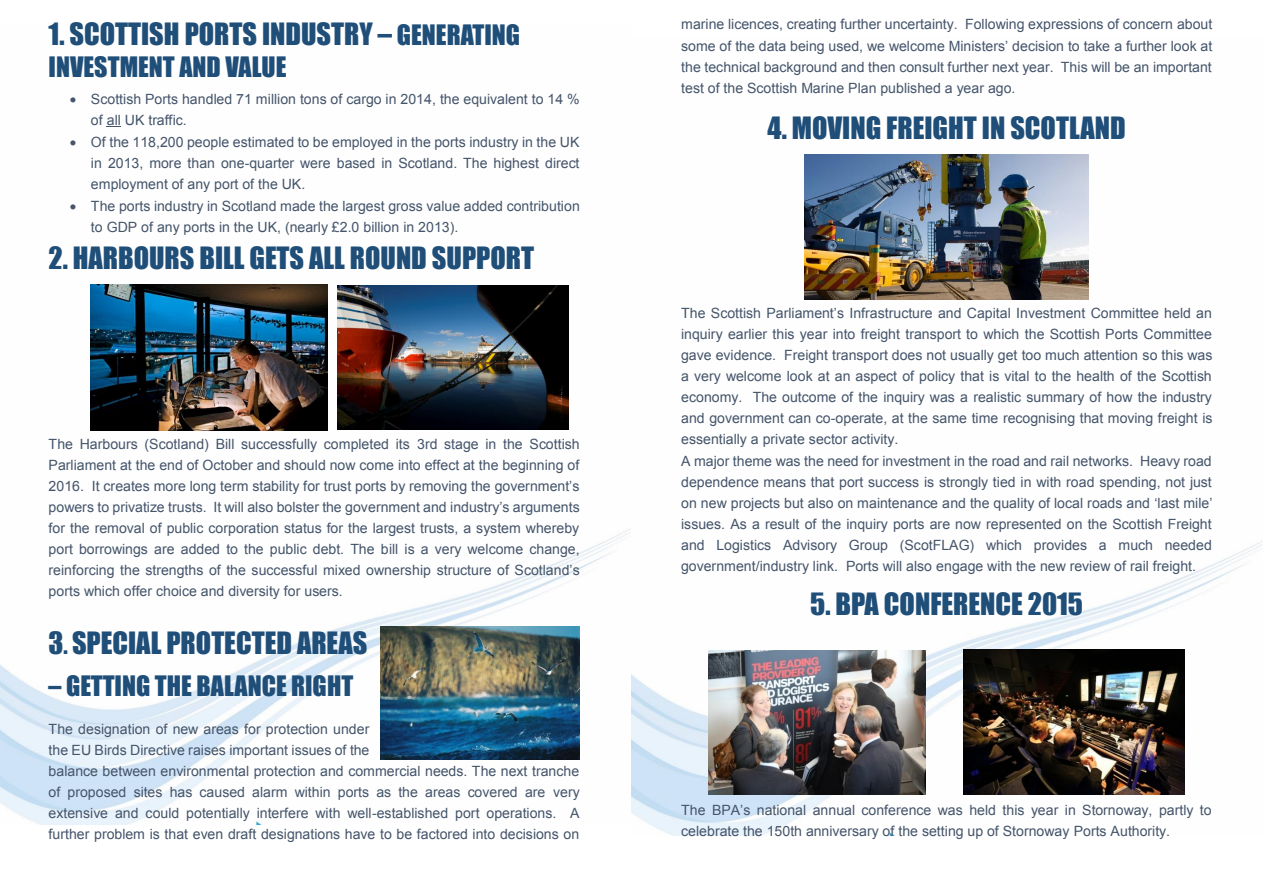
<style>
.page{position:relative;width:1263px;height:893px;background:#fff}
.page>*{position:absolute;margin:0;border:0;box-sizing:border-box;transform-origin:0 0}
.t1{font:28.2px "Impact";color:#1f4e79}
.t2{font:25.8px "Impact";color:#1f4e79}
.t3{font:14.1px/21.1px "Arial";color:#44546a}
.t4{font:14.1px "Arial";color:#44546a}
.s1{font-size:25.8px}
.s2{font-style:inherit}
.s3{font-size:23.55px}
</style>
<div class="page">
<img style="left:0;top:126px;width:631px;height:698px">
<svg style="left:107px;top:126px;width:14px;height:1px"></svg>
<img style="left:91px;top:285px;width:236px;height:145px">
<img style="left:337px;top:285px;width:231px;height:144px">
<img style="left:380px;top:627px;width:199px;height:133px">
<img style="left:631px;top:154px;width:632px;height:682px">
<img style="left:804px;top:155px;width:285px;height:144px">
<img style="left:709px;top:650px;width:216px;height:144px">
<img style="left:963px;top:650px;width:221px;height:145px">
<h1 class="t1" style="left:49px;top:12px;width:473px">1. SCOTTISH PORTS INDUSTRY – <span class="s1">GENERATING</span></h1>
<h2 class="t2" style="left:49px;top:47px;width:239px">INVESTMENT AND VALUE</h2>
<p class="t3" style="left:91px;top:88px;width:490px;text-indent:-21px">• Scottish Ports handled 71 million tons of cargo in 2014, the equivalent to 14 % of all UK traffic.</p>
<p class="t3" style="left:91px;top:131px;width:490px;text-align:justify;text-indent:-21px">• Of the 118,200 people estimated to be employed in the ports industry in the UK in 2013, more than one-quarter were based in Scotland. The highest direct employment of any port of the UK.</p>
<p class="t3" style="left:91px;top:196px;width:490px;text-indent:-21px">• The ports industry in Scotland made the largest gross value added contribution to GDP of any ports in the UK, (nearly £2.0 billion in 2013).</p>
<h1 class="t1" style="left:49px;top:236px;width:487px">2. HARBOURS BILL GETS ALL ROUND SUPPORT</h1>
<p class="t3" style="left:49px;top:433px;width:533px">The Harbours (Scotland) Bill successfully completed its 3rd stage in the Scottish<br>Parliament at the end of October and should now come into effect at the beginning of</p>
<p class="t3" style="left:49px;top:475px;width:533px;text-align:justify"><span class="s2">2016. It creates more long term stability for trust ports by removing the government’s </span>powers to privatize trusts. It will also bolster the gov<span class="s2">ernment and industry’s arguments </span>for the removal of public corporation status for the largest trusts, a system whereby port borrowings are added to the public debt. The bill is a very welcome change, reinforcing the strengths of the successful mixed owners<span class="s2">hip structure of Scotland’s </span>ports which offer choice and diversity for users.</p>
<h1 class="t1" style="left:49px;top:621px;width:320px">3<span class="s3">.</span> SPECIAL PROTECTED AREAS</h1>
<h2 class="t2" style="left:49px;top:666px;width:306px">– GETTING THE BALANCE RIGHT</h2>
<p class="t3" style="left:49px;top:718px;width:533px">The designation of new areas for protection under<br>the EU Birds Directive raises important issues of the<br>balance between environmental protection and commercial needs. The next tranche of proposed sites has caused alarm within ports as the areas covered are very extensive and could potentially interfere with well-established port operations. A further problem is that even draft designations have to be factored into decisions on</p>
<p class="t3" style="left:681px;top:14px;width:533px;text-align:justify">marine licences, creating further uncertainty. Following expressions of concern about some of the data being used, we wel<span class="s2">come Ministers’ decision to take</span> a further look at the technical background and then consult further next year. This will be an important test of the Scottish Marine Plan published a year ago.</p>
<h1 class="t1" style="left:767px;top:106px;width:360px">4. MOVING FREIGHT IN SCOTLAND</h1>
<p class="t4" style="left:681px;top:303px;width:532px">The Scottish Parliament’s Infrastructure and Capital Investment Committee held an</p>
<p class="t3" style="left:681px;top:323px;width:533px">inquiry earlier this year into freight transport to which the Scottish Ports Committee gave evidence. Freight transport does not usually get too much attention so this was a very welcome look at an aspect of policy that is vital to the health of the Scottish economy. The outcome of the inquiry was a realistic summary of how the industry and government can co-operate, at the same time recognising that moving freight is essentially a private sector activity.<br>A major theme was the need for investment in the road and rail networks. Heavy road dependence means that port success is strongly tied in with road spending, not just on new projects but also on maintenance and the quality of local roads and <span class="s2">‘last mile’ </span>issues. As a result of the inquiry ports are now represented on the Scottish Freight and Logistics Advisory Group (ScotFLAG) which provides a much needed government/industry link. Ports will also engage with the new review of rail freight.</p>
<h1 class="t1" style="left:810px;top:582px;width:274px">5. BPA CONFERENCE 2015</h1>
<p class="t4" style="left:681px;top:801px;width:532px">The BPA’s national annual conference was held this year in Stornoway, partly to</p>
<p class="t3" style="left:681px;top:821px;width:490px">celebrate the 150th anniversary of the setting up of Stornoway Ports Authority.</p>
</div>
